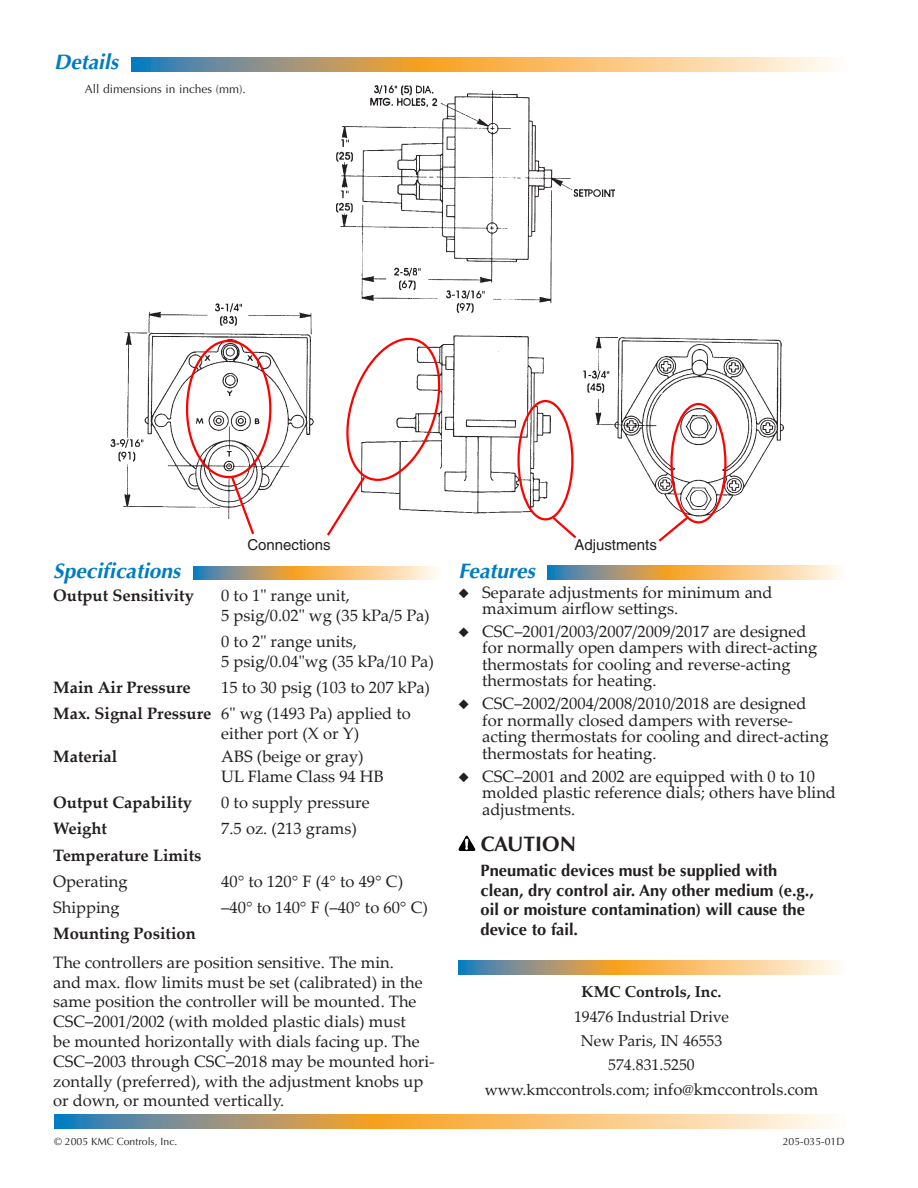
<style>
.page{position:relative;width:918px;height:1188px;background:#fff}
.page>*{position:absolute;margin:0;border:0;box-sizing:border-box;transform-origin:0 0}
.Sect_Divider_Blue{font:italic 700 21px "Optima";color:#007cc2}
.Caution_Heading{font:700 21px "Optima";color:#231f20}
.bullet{font:16.5px/16.5px "Palatino Linotype";color:#231f20}
.Body_text{font:16.5px/19.8px "Palatino Linotype";color:#231f20}
.Spec_Body{font:16.5px/19.8px "Palatino Linotype";color:#231f20}
.Caution_Text{font:700 16.5px/19.8px "Optima";color:#231f20}
.Spec_Body-2{font:700 16.5px "Palatino Linotype";color:#231f20}
.Spec_Ranges{font:16.5px "Palatino Linotype";color:#231f20}
.Address{font:15.75px "Palatino Linotype";color:#231f20}
.Address-2{font:700 15.75px "Palatino Linotype";color:#231f20}
.t1{font:15px "Helvetica";color:#231f20}
.t2{font:12px "Optima";color:#231f20}
.Copyright{font:10.5px "Optima";color:#231f20}
.s1{font-weight:700}
.s2{font-size:16.5px}
</style>
<div class="page">
<svg style="left:54px;top:1115px;width:779px;height:13px;background:#cfb383"></svg>
<svg style="left:131px;top:58px;width:703px;height:13px;background:#cfb484"></svg>
<svg style="left:548px;top:566px;width:293px;height:13px;background:#d0b382"></svg>
<img style="left:110px;top:68px;width:695px;height:453px">
<div style="left:186px;top:340px;width:85px;height:138px;border:2px solid #f00;border-radius:50%"></div>
<svg style="left:229px;top:474px;width:27px;height:61px"></svg>
<div style="left:670px;top:403px;width:57px;height:121px;border:2px solid #f00;border-radius:50%"></div>
<div style="left:517px;top:400px;width:57px;height:120px;border:2px solid #f00;border-radius:50%"></div>
<svg style="left:325px;top:330px;width:124px;height:206px"></svg>
<svg style="left:550px;top:515px;width:29px;height:24px"></svg>
<svg style="left:656px;top:515px;width:34px;height:27px"></svg>
<svg style="left:193px;top:566px;width:244px;height:14px;background:#cfb382"></svg>
<svg style="left:458px;top:961px;width:382px;height:13px;background:#d0b382"></svg>
<svg style="left:459px;top:836px;width:16px;height:15px"></svg>
<p class="Sect_Divider_Blue" style="left:54px;top:50px;width:66px">Details</p>
<p class="t2" style="left:85px;top:82px;width:163px">All dimensions in inches (mm).</p>
<p class="t1" style="left:247px;top:536px;width:85px">Connections</p>
<p class="t1" style="left:574px;top:536px;width:84px">Adjustments</p>
<p class="Sect_Divider_Blue" style="left:53px;top:559px;width:129px">Specifications</p>
<p class="Spec_Body-2" style="left:53px;top:584px;width:142px">Output Sensitivity</p>
<p class="Spec_Body" style="left:221px;top:585px;width:210px">0 to 1" range unit,<br>5 psig/0.02" wg (35 kPa/5 Pa)</p>
<p class="Spec_Body" style="left:221px;top:631px;width:214px">0 to 2" range units,<br>5 psig/0.04"wg (35 kPa/10 Pa)</p>
<p class="Spec_Body-2" style="left:53px;top:676px;width:139px">Main Air Pressure</p>
<p class="Spec_Body" style="left:221px;top:677px;width:210px">15 to 30 psig (103 to 207 kPa)</p>
<p class="Spec_Body" style="left:221px;top:703px;width:191px;text-indent:-168px"><span class="s1">Max. Signal Pressure</span> 6" wg (1493 Pa) applied to either port (X or Y)</p>
<p class="Spec_Body-2" style="left:53px;top:745px;width:66px">Material</p>
<p class="Spec_Body" style="left:221px;top:746px;width:164px">ABS (beige or gray)<br>UL Flame Class 94 HB</p>
<p class="Spec_Body-2" style="left:53px;top:791px;width:140px">Output Capability</p>
<p class="Spec_Body" style="left:221px;top:792px;width:150px">0 to supply pressure</p>
<p class="Spec_Body-2" style="left:53px;top:817px;width:55px">Weight</p>
<p class="Spec_Body" style="left:221px;top:818px;width:137px">7.5 oz. (213 grams)</p>
<p class="Spec_Body-2" style="left:53px;top:843px;width:150px">Temperature Limits</p>
<p class="Spec_Ranges" style="left:53px;top:870px;width:76px">Operating</p>
<p class="Spec_Ranges" style="left:221px;top:870px;width:183px">40° to 120° F (4° to 49° C)</p>
<p class="Spec_Ranges" style="left:53px;top:896px;width:68px">Shipping</p>
<p class="Spec_Ranges" style="left:221px;top:896px;width:208px">–40° to 140° F (–40° to 60° C)</p>
<p class="Spec_Body-2" style="left:53px;top:922px;width:144px">Mounting Position</p>
<p class="Body_text" style="left:53px;top:952px;width:383px">The controllers are position sensitive. The min.<br>and max. flow limits must be set (calibrated) in the same position the controller will be mounted. The CSC–2001/2002 (with molded plastic dials) must<br>be mounted horizontally with dials facing up. The CSC–2003 through CSC–2018 may be mounted hori&shy;zontally (preferred), with the adjustment knobs up or down, or mounted vertically.</p>
<p class="Sect_Divider_Blue" style="left:459px;top:558px;width:78px">Features</p>
<p class="bullet" style="left:482px;top:583px;width:292px;text-indent:-24px">◆ Separate adjustments for minimum and maximum airflow settings.</p>
<p class="bullet" style="left:482px;top:622px;width:337px;text-indent:-24px">◆ CSC–2001/2003/2007/2009/2017 are designed for normally open dampers with direct-acting thermostats for cooling and reverse-acting thermostats for heating.</p>
<p class="bullet" style="left:482px;top:695px;width:348px;text-indent:-24px">◆ CSC–2002/2004/2008/2010/2018 are designed for normally closed dampers with reverse&shy;acting thermostats for cooling and direct-acting thermostats for heating.</p>
<p class="bullet" style="left:482px;top:767px;width:355px;text-indent:-24px">◆ CSC–2001 and 2002 are equipped with 0 to 10 molded plastic reference dials; others have blind adjustments.</p>
<p class="Caution_Heading" style="left:481px;top:831px;width:97px">CAUTION</p>
<p class="Caution_Text" style="left:481px;top:860px;width:335px">Pneumatic devices must be supplied with clean, dry control air. Any other medium (e.g., oil or moisture contamination) will cause the device to fail.</p>
<p class="Address-2" style="left:582px;top:981px;width:141px">KMC Controls, Inc.</p>
<p class="Address" style="left:574px;top:1005px;width:157px">19476 Industrial Drive</p>
<p class="Address" style="left:581px;top:1029px;width:143px">New Paris, IN 46553</p>
<p class="Address" style="left:608px;top:1054px;width:88px">574.831.5250</p>
<p class="Address" style="left:485px;top:1078px;width:335px">www.kmccontrols.com; <span class="s2">info@kmccontrols.com</span></p>
<p class="Copyright" style="left:54px;top:1135px;width:125px">© 2005 KMC Controls, Inc.</p>
<p class="Copyright" style="left:783px;top:1135px;width:63px">205-035-01D</p>
</div>
